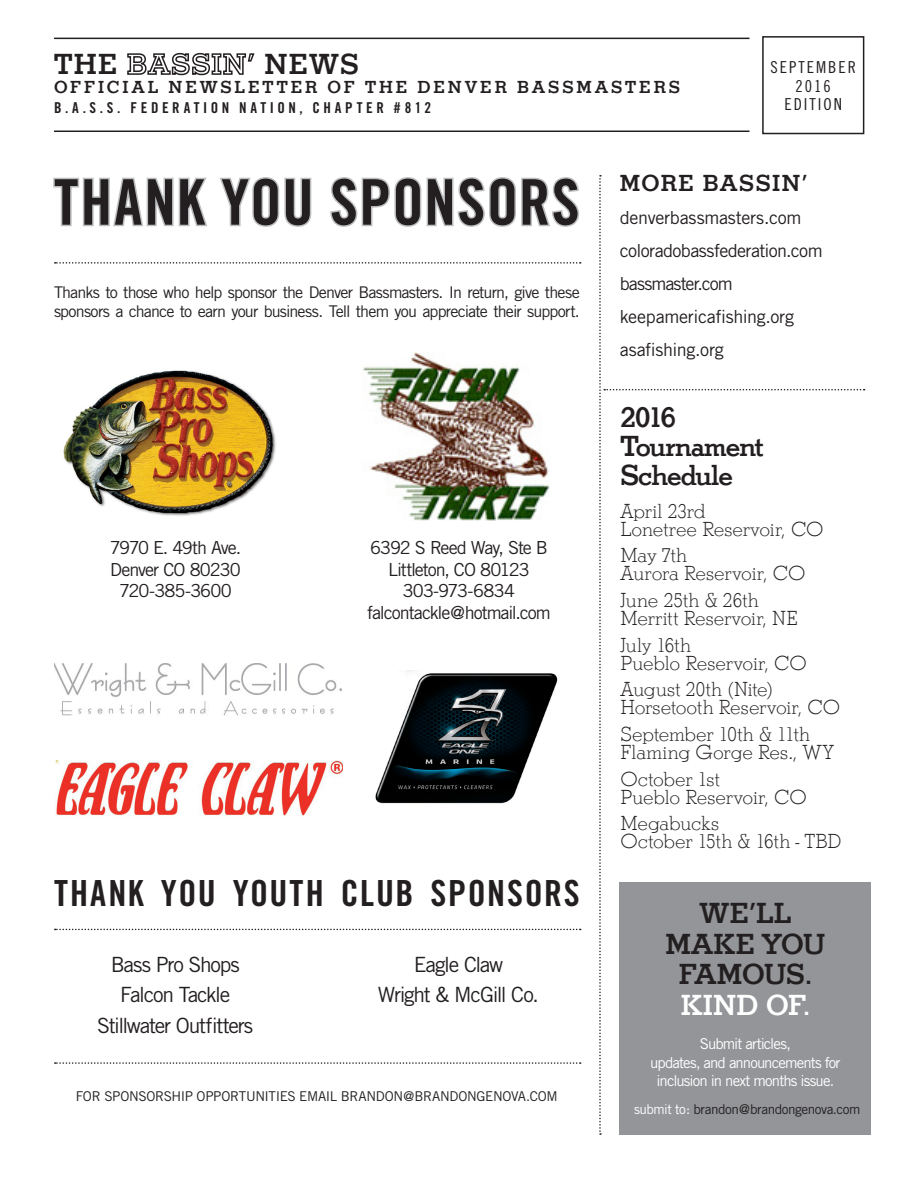
<style>
.page{position:relative;width:918px;height:1188px;background:#fff}
.page>*{position:absolute;margin:0;border:0;box-sizing:border-box;transform-origin:0 0}
.t1{font:63px "Trade Gothic Bold Cond Twenty";letter-spacing:.02em;color:#231f20}
.t2{font:36px "Trade Gothic Bold Cond Twenty";letter-spacing:.045em;color:#231f20}
.t3{font:700 30px/29.2px "Stymie Com";letter-spacing:-.025em;color:#231f20}
.t4{font:700 30px "Stymie Com";color:#fff}
.t5{font:700 24px "Stymie Com";letter-spacing:.065em;color:#231f20}
.t6{font:300 21px/18px "Stymie Com";letter-spacing:-.005em;color:#231f20}
.t7{font:21px "Trade Gothic";letter-spacing:-.06em;color:#231f20}
.t8{font:18px "Trade Gothic";letter-spacing:-.04em;color:#231f20}
.t9{font:18px "Trade Gothic";letter-spacing:-.015em;color:#231f20}
.t10{font:18px "Trade Gothic";letter-spacing:-.06em;color:#231f20}
.t11{font:700 18px "Stymie Com";letter-spacing:.17em;color:#231f20}
.t12{font:18px "Trade Gothic";letter-spacing:-.065em;color:#231f20}
.t13{font:18px "Trade Gothic";letter-spacing:-.01em;color:#231f20}
.t14{font:18px "Trade Gothic";letter-spacing:-.075em;color:#231f20}
.t15{font:16.5px "Trade Gothic Cond Eighteen";letter-spacing:.12em;color:#231f20}
.t16{font:16.2px/18.6px "Trade Gothic";letter-spacing:-.05em;color:#231f20}
.t17{font:15px/18.6px "Trade Gothic";letter-spacing:-.06em;color:#fff;text-align:center}
.t18{font:15px "Trade Gothic Bold Cond Twenty";letter-spacing:.24em;color:#231f20}
.t19{font:13.5px "Trade Gothic";letter-spacing:-.03em;color:#231f20}
.s1{color:#fff}
</style>
<div class="page">
<svg style="left:53px;top:177px;width:154px;height:50px"></svg>
<svg style="left:220px;top:177px;width:92px;height:50px"></svg>
<svg style="left:330px;top:177px;width:249px;height:50px"></svg>
<svg style="left:127px;top:52px;width:128px;height:24px"></svg>
<div style="left:620px;top:882px;width:251px;height:253px;background:#939598"></div>
<hr style="left:54px;top:38px;width:696px;height:1px;background:#231f20">
<hr style="left:54px;top:131px;width:696px;height:1px;background:#231f20">
<svg style="left:599px;top:175px;width:266px;height:960px"></svg>
<svg style="left:55px;top:262px;width:526px;height:2px"></svg>
<svg style="left:55px;top:929px;width:526px;height:1px"></svg>
<svg style="left:55px;top:1062px;width:526px;height:2px"></svg>
<img style="left:63px;top:370px;width:213px;height:146px">
<img style="left:363px;top:353px;width:187px;height:168px">
<img style="left:54px;top:664px;width:287px;height:52px">
<div style="left:762px;top:36px;width:102px;height:98px;border:2px solid #231f20"></div>
<img style="left:55px;top:760px;width:287px;height:56px">
<img style="left:375px;top:671px;width:183px;height:133px">
<p class="t3" style="left:54px;top:50px;width:65px">THE</p>
<p class="t3" style="left:264px;top:50px;width:96px">NEWS</p>
<p class="t11" style="left:54px;top:77px;width:628px">OFFICIAL NEWSLETTER OF THE DENVER BASSMASTERS</p>
<p class="t18" style="left:54px;top:99px;width:379px">B.A.S.S. FEDERATION NATION, CHAPTER #812</p>
<p class="t15" style="left:771px;top:57px;width:87px">SEPTEMBER</p>
<p class="t15" style="left:796px;top:76px;width:37px">2016</p>
<p class="t15" style="left:784px;top:95px;width:59px">EDITION</p>
<p class="t1" style="left:54px;top:164px;width:527px">THANK YOU SPONSORS</p>
<p class="t16" style="left:54px;top:283px;width:527px">Thanks to those who help sponsor the Denver Bassmasters. In return, give these sponsors a chance to earn your business. Tell them you appreciate their support.</p>
<p class="t14" style="left:110px;top:537px;width:133px">7970 E. 49th Ave.</p>
<p class="t8" style="left:110px;top:559px;width:132px">Denver CO 80230</p>
<p class="t8" style="left:119px;top:580px;width:114px">720-385-3600</p>
<p class="t10" style="left:370px;top:537px;width:179px">6392 S Reed Way, Ste B</p>
<p class="t12" style="left:388px;top:559px;width:143px">Littleton, CO 80123</p>
<p class="t8" style="left:403px;top:580px;width:114px">303-973-6834</p>
<p class="t10" style="left:367px;top:602px;width:185px">falcontackle@hotmail.com</p>
<p class="t2" style="left:54px;top:871px;width:527px">THANK YOU YOUTH CLUB SPONSORS</p>
<p class="t7" style="left:111px;top:951px;width:131px">Bass Pro Shops</p>
<p class="t7" style="left:120px;top:982px;width:111px">Falcon Tackle</p>
<p class="t7" style="left:97px;top:1013px;width:157px">Stillwater Outfitters</p>
<p class="t7" style="left:414px;top:951px;width:91px">Eagle Claw</p>
<p class="t7" style="left:378px;top:982px;width:162px">Wright &amp; McGill Co.</p>
<p class="t19" style="left:76px;top:1088px;width:483px">FOR SPONSORSHIP OPPORTUNITIES EMAIL BRANDON@BRANDONGENOVA.COM</p>
<p class="t5" style="left:620px;top:170px;width:189px">MORE BASSIN’</p>
<p class="t9" style="left:620px;top:207px;width:183px">denverbassmasters.com</p>
<p class="t8" style="left:620px;top:240px;width:204px">coloradobassfederation.com</p>
<p class="t8" style="left:620px;top:273px;width:114px">bassmaster.com</p>
<p class="t9" style="left:620px;top:306px;width:176px">keepamericafishing.org</p>
<p class="t13" style="left:620px;top:339px;width:106px">asafishing.org</p>
<p class="t3" style="left:620px;top:402px;width:145px">2016<br>Tournament<br>Schedule</p>
<p class="t6" style="left:620px;top:502px;width:205px">April 23rd<br>Lonetree Reservoir, CO</p>
<p class="t6" style="left:620px;top:547px;width:186px">May 7th<br>Aurora Reservoir, CO</p>
<p class="t6" style="left:620px;top:591px;width:179px">June 25th &amp; 26th<br>Merritt Reservoir, NE</p>
<p class="t6" style="left:620px;top:636px;width:188px">July 16th<br>Pueblo Reservoir, CO</p>
<p class="t6" style="left:620px;top:681px;width:221px">August 20th (Nite)<br>Horsetooth Reservoir, CO</p>
<p class="t6" style="left:620px;top:725px;width:215px">September 10th &amp; 11th<br>Flaming Gorge Res., WY</p>
<p class="t6" style="left:620px;top:770px;width:188px">October 1st<br>Pueblo Reservoir, CO</p>
<p class="t6" style="left:620px;top:815px;width:222px">Megabucks<br>October 15th &amp; 16th - TBD</p>
<p class="t3" style="left:700px;top:899px;width:93px">WE’LL</p>
<p class="t3" style="left:665px;top:929px;width:162px">MAKE YOU</p>
<p class="t3" style="left:679px;top:960px;width:135px">FAMOUS.</p>
<p class="t4" style="left:681px;top:988px;width:131px">KIND OF.</p>
<p class="t17" style="left:700px;top:1034px;width:92px">Submit articles,</p>
<p class="t17" style="left:650px;top:1053px;width:192px">updates, and announcements for inclusion in next months issue.</p>
<p class="t19" style="left:634px;top:1101px;width:228px"><span class="s1">submit to:</span> brandon@brandongenova.com</p>
</div>
